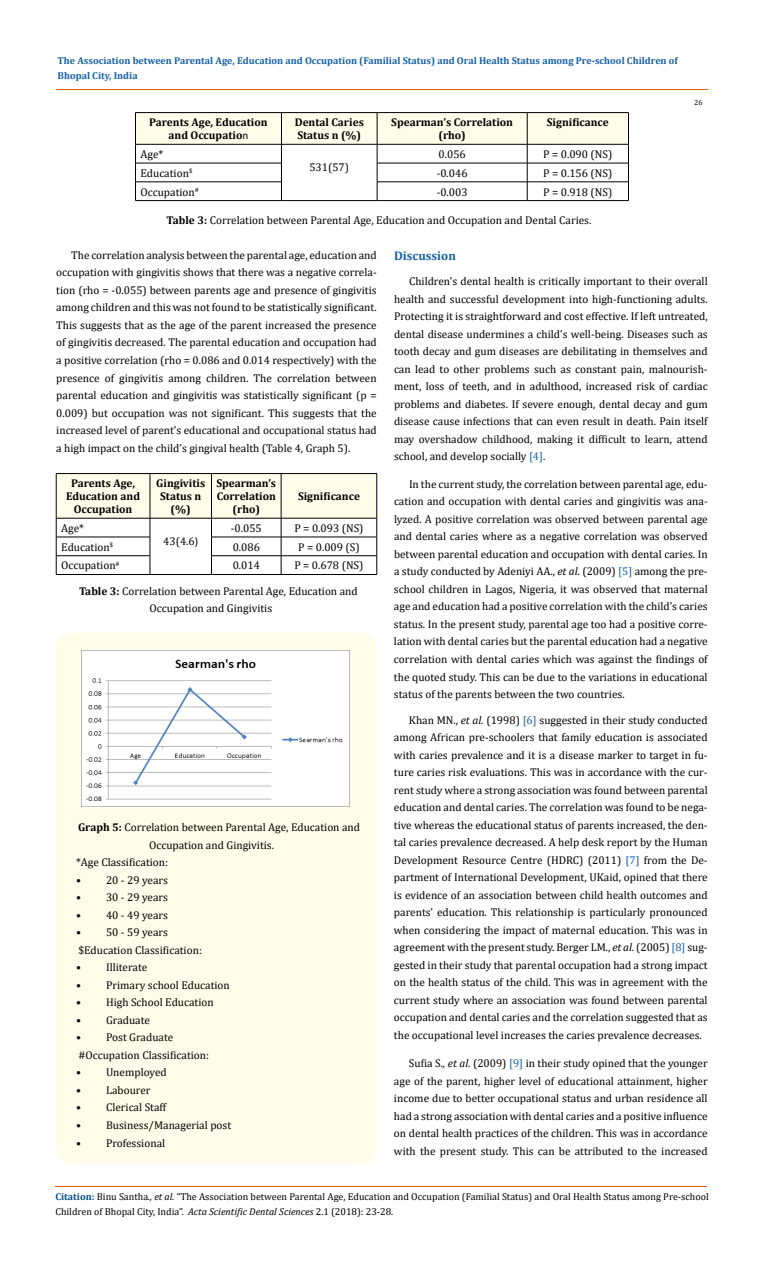
<style>
.page{position:relative;width:764px;height:1277px;background:#fff}
.page>*{position:absolute;margin:0;border:0;box-sizing:border-box;transform-origin:0 0}
.t1{font:700 12.5px "Cambria";color:#1560a6}
.t2{font:11.25px/17.5px "Cambria";color:#000;text-align:justify}
.t3{font:700 11.25px/13px "Cambria";color:#000;text-align:center}
.t4{font:10px/15px "Cambria";color:#000}
.t5{font:700 10px/15px "Cambria";color:#1560a6}
.t6{font:7.5px "Cambria";color:#000}
.s1{font-family:"Calibri";font-weight:400}
.s2{font-weight:700}
.s3{color:#1560a6}
.s4{font-style:italic}
.s5{font-family:"Calibri"}
.s6{font-weight:700;color:#035089}
</style>
<div class="page">
<hr style="left:135px;top:112px;width:146px;height:1px;background:#000">
<hr style="left:281px;top:112px;width:96px;height:1px;background:#000">
<hr style="left:377px;top:112px;width:150px;height:1px;background:#000">
<hr style="left:527px;top:112px;width:101px;height:1px;background:#000">
<svg style="left:135px;top:113px;width:494px;height:87px"></svg>
<hr style="left:135px;top:200px;width:146px;height:1px;background:#000">
<hr style="left:281px;top:200px;width:96px;height:1px;background:#000">
<hr style="left:377px;top:200px;width:150px;height:1px;background:#000">
<hr style="left:527px;top:200px;width:101px;height:1px;background:#000">
<svg style="left:56px;top:473px;width:321px;height:101px"></svg>
<hr style="left:56px;top:574px;width:94px;height:1px;background:#000">
<hr style="left:150px;top:574px;width:61px;height:1px;background:#000">
<hr style="left:211px;top:574px;width:70px;height:1px;background:#000">
<hr style="left:281px;top:574px;width:96px;height:1px;background:#000">
<div style="left:56px;top:632px;width:321px;height:531px;background:#fffde9;border-radius:15px"></div>
<img style="left:81px;top:650px;width:268px;height:156px">
<hr style="left:56px;top:90px;width:652px;height:1px;background:#e05d1a">
<hr style="left:55px;top:1185px;width:652px;height:1px;background:#e05d1a">
<p class="t5" style="left:58px;top:53px;width:622px">The Association between Parental Age, Education and Occupation (Familial Status) and Oral Health Status among Pre-school Children of<br>Bhopal City, India</p>
<p class="t6" style="left:694px;top:98px;width:10px">26</p>
<p class="t3" style="left:149px;top:116px;width:120px">Parents Age, Education and Occupatio<span class="s1">n</span></p>
<p class="t3" style="left:295px;top:116px;width:71px;text-align:left">Dental Caries<br>Status n (%)</p>
<p class="t3" style="left:391px;top:116px;width:123px">Spearman’s Correlation (rho)</p>
<p class="t3" style="left:547px;top:116px;width:63px">Significance</p>
<p class="t2" style="left:140px;top:145px;width:24px">Age*</p>
<p class="t2" style="left:309px;top:158px;width:41px">531(57)</p>
<p class="t2" style="left:438px;top:145px;width:29px">0.056</p>
<p class="t2" style="left:543px;top:145px;width:71px">P = 0.090 (NS)</p>
<p class="t2" style="left:140px;top:164px;width:53px">Education<sup>$</sup></p>
<p class="t2" style="left:437px;top:164px;width:32px">-0.046</p>
<p class="t2" style="left:543px;top:164px;width:71px">P = 0.156 (NS)</p>
<p class="t2" style="left:140px;top:183px;width:60px">Occupation<sup>#</sup></p>
<p class="t2" style="left:437px;top:183px;width:32px">-0.003</p>
<p class="t2" style="left:543px;top:183px;width:71px">P = 0.918 (NS)</p>
<p class="t2" style="left:166px;top:211px;width:426px"><span class="s2">Table 3:</span> Correlation between Parental Age, Education and Occupation and Dental Caries.</p>
<p class="t2" style="left:56px;top:246px;width:322px;text-indent:15px">The correlation analysis between the parental age, education and occupation with gingivitis shows that there was a negative correla&shy;tion (rho = -0.055) between parents age and presence of gingivitis among children and this was not found to be statistically significant.<br>This suggests that as the age of the parent increased the presence of gingivitis decreased. The parental education and occupation had a positive correlation (rho = 0.086 and 0.014 respectively) with the presence of gingivitis among children. The correlation between parental education and gingivitis was statistically significant (p = 0.009) but occupation was not significant. This suggests that the increased level of parent’s educational and occupational status had a high impact on the child’s gingival health (Table 4, Graph 5).</p>
<p class="t3" style="left:66px;top:476px;width:76px">Parents Age,<br>Education and<br>Occupation</p>
<p class="t3" style="left:156px;top:476px;width:51px">Gingivitis<br>Status n (%)</p>
<p class="t3" style="left:216px;top:476px;width:61px">Spearman’s<br>Correlation (rho)</p>
<p class="t1" style="left:394px;top:247px;width:63px">Discussion</p>
<p class="t2" style="left:394px;top:272px;width:315px;text-indent:15px">Children’s dental health is critically important to their overall health and successful development into high-functioning adults.<br>Protecting it is straightforward and cost effective. If left untreated, dental disease undermines a child’s well-being. Diseases such as tooth decay and gum diseases are debilitating in themselves and can lead to other problems such as constant pain, malnourish&shy;ment, loss of teeth, and in adulthood, increased risk of cardiac problems and diabetes. If severe enough, dental decay and gum disease cause infections that can even result in death. Pain itself may overshadow childhood, making it difficult to learn, attend school, and develop socially <span class="s3">[4]</span>.</p>
<p class="t2" style="left:394px;top:475px;width:315px;text-indent:15px">In the current study, the correlation between parental age, edu&shy;cation and occupation with dental caries and gingivitis was ana&shy;lyzed. A positive correlation was observed between parental age and dental caries where as a negative correlation was observed between parental education and occupation with dental caries. In a study conducted by Adeniyi AA., <span class="s4">et al.</span> (2009) <span class="s3">[5]</span> among the pre&shy;school children in Lagos, Nigeria, it was observed that maternal age and education had a positive correlation with the child’s caries status. In the present study, parental age too had a positive corre&shy;lation with dental caries but the parental education had a negative correlation with dental caries which was against the findings of the quoted study. This can be due to the variations in educational status of the parents between the two countries.</p>
<p class="t2" style="left:394px;top:710px;width:315px;text-indent:15px">Khan MN., <span class="s4">et al.</span> (1998) <span class="s3">[6]</span> suggested in their study conducted among African pre-schoolers that family education is associated with caries prevalence and it is a disease marker to target in fu&shy;ture caries risk evaluations. This was in accordance with the cur&shy;rent study where a strong association was found between parental education and dental caries. The correlation was found to be nega&shy;tive whereas the educational status of parents increased, the den&shy;tal caries prevalence decreased. A help desk report by the Human Development Resource Centre (HDRC) (2011) <span class="s3">[7]</span> from the De&shy;partment of International Development, UKaid, opined that there is evidence of an association between child health outcomes and parents’ education. This relationship is particularly pronounced when considering the impact of maternal education. This was in agreement with the present study. Berger LM., <span class="s4">et al.</span> (2005) <span class="s3">[8]</span> sug&shy;gested in their study that parental occupation had a strong impact on the health status of the child. This was in agreement with the current study where an association was found between parental occupation and dental caries and the correlation suggested that as the occupational level increases the caries prevalence decreases.</p>
<p class="t2" style="left:394px;top:1054px;width:315px;text-indent:15px">Sufia S.<span class="s4">, et al.</span> (2009) <span class="s3">[9]</span> in their study opined that the younger age of the parent, higher level of educational attainment, higher income due to better occupational status and urban residence all had a strong association with dental caries and a positive influence on dental health practices of the children. This was in accordance with the present study. This can be attributed to the increased</p>
<p class="t3" style="left:298px;top:489px;width:63px">Significance</p>
<p class="t2" style="left:231px;top:519px;width:32px">-0.055</p>
<p class="t2" style="left:294px;top:519px;width:71px">P = 0.093 (NS)</p>
<p class="t2" style="left:61px;top:519px;width:24px">Age*</p>
<p class="t2" style="left:163px;top:532px;width:36px">43(4.6<span class="s5">)</span></p>
<p class="t2" style="left:61px;top:538px;width:53px">Education<sup>$</sup></p>
<p class="t2" style="left:233px;top:538px;width:29px">0.086</p>
<p class="t2" style="left:298px;top:538px;width:63px">P = 0.009 (S)</p>
<p class="t2" style="left:61px;top:557px;width:60px">Occupation<sup>#</sup></p>
<p class="t2" style="left:233px;top:557px;width:29px">0.014</p>
<p class="t2" style="left:294px;top:557px;width:71px">P = 0.678 (NS)</p>
<p class="t2" style="left:149px;top:582px;width:210px;text-indent:-70px"><span class="s2">Table 3:</span> Correlation between Parental Age, Education and<br>Occupation and Gingivitis</p>
<p class="t2" style="left:78px;top:818px;width:283px"><span class="s2">Graph 5:</span> Correlation between Parental Age, Education and</p>
<p class="t2" style="left:149px;top:836px;width:126px">Occupation and Gingivitis.</p>
<p class="t2" style="left:76px;top:853px;width:94px">*Age Classification:</p>
<p class="t2" style="left:76px;top:871px;width:94px">• 20 - 29 years</p>
<p class="t2" style="left:76px;top:888px;width:94px">• 30 - 29 years</p>
<p class="t2" style="left:76px;top:906px;width:94px">• 40 - 49 years</p>
<p class="t2" style="left:76px;top:923px;width:127px">• 50 - 59 years $Education Classification:</p>
<p class="t2" style="left:76px;top:958px;width:73px">• Illiterate</p>
<p class="t2" style="left:76px;top:976px;width:155px">• Primary school Education</p>
<p class="t2" style="left:76px;top:993px;width:139px">• High School Education</p>
<p class="t2" style="left:76px;top:1011px;width:75px">• Graduate</p>
<p class="t2" style="left:76px;top:1028px;width:135px">• Post Graduate #Occupation Classification:</p>
<p class="t2" style="left:76px;top:1063px;width:92px">• Unemployed</p>
<p class="t2" style="left:76px;top:1081px;width:76px">• Labourer</p>
<p class="t2" style="left:76px;top:1098px;width:92px">• Clerical Staff</p>
<p class="t2" style="left:76px;top:1116px;width:157px">• Business/Managerial post</p>
<p class="t2" style="left:76px;top:1133px;width:91px">• Professional</p>
<p class="t4" style="left:55px;top:1189px;width:655px"><span class="s6">Citation:</span> Binu Santha<span class="s4">., et al.</span> “The Association between Parental Age, Education and Occupation (Familial Status) and Oral Health Status among Pre-school<br>Children of Bhopal City, India”. <span class="s4">Acta Scientific Dental Sciences</span> 2.1 (2018): 23-28.</p>
</div>
